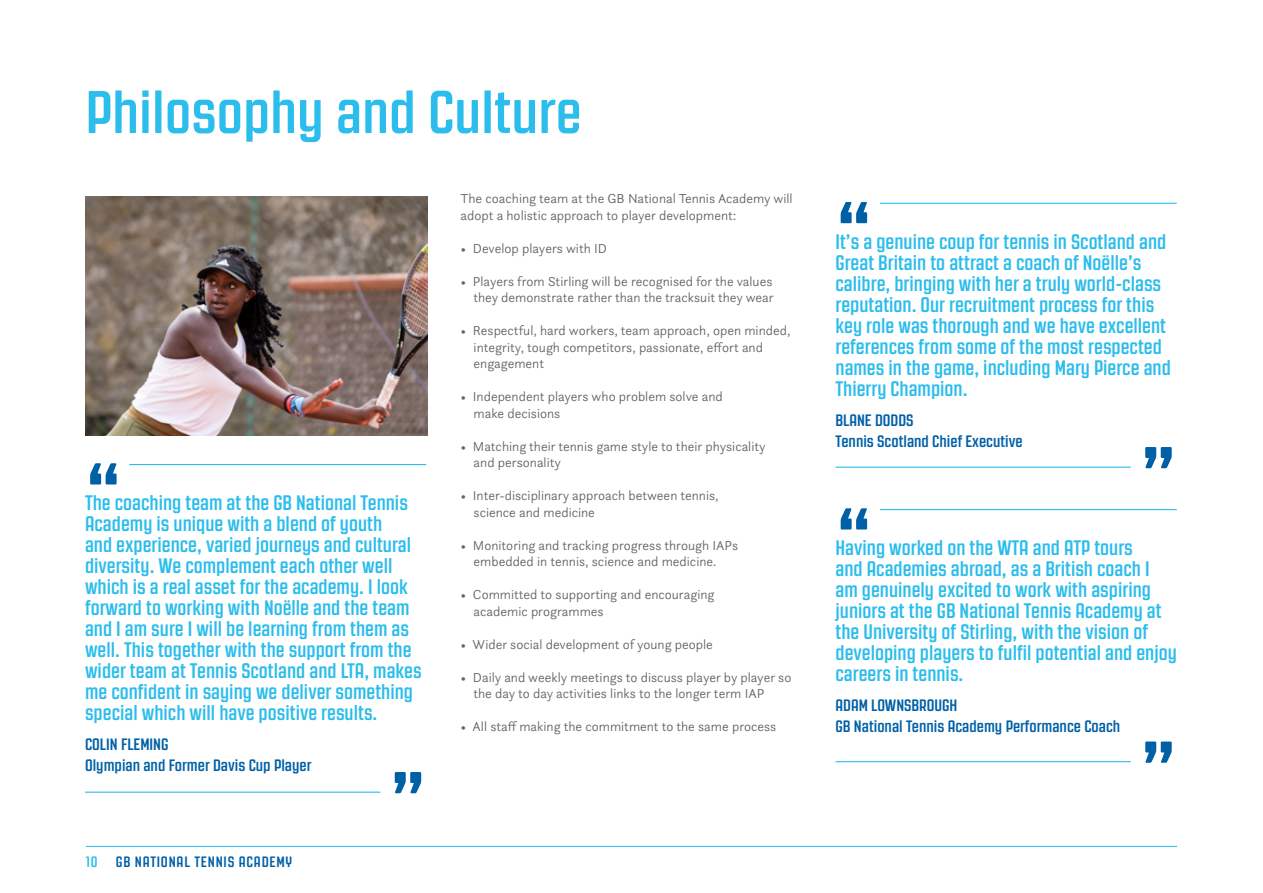
<style>
.page{position:relative;width:1263px;height:893px;background:#fff}
.page>*{position:absolute;margin:0;border:0;box-sizing:border-box;transform-origin:0 0}
.t1{font:700 86.4px "Revolution Gothic";color:#0060a6}
.t2{font:700 60px "Revolution Gothic";color:#2bbdec}
.t3{font:700 21px/21px "Revolution Gothic";color:#2bbdec}
.t4{font:700 16.5px/21px "Revolution Gothic";color:#0060a6}
.t5{font:700 15px "Revolution Gothic";letter-spacing:.05em;color:#0060a6}
.t6{font:300 13.5px/16.5px "Questa Sans";color:#646363}
.s1{color:#2bbdec}
</style>
<div class="page">
<hr style="left:86px;top:846px;width:1091px;height:1px;background:#2bbdec">
<img style="left:86px;top:196px;width:341px;height:240px">
<hr style="left:129px;top:464px;width:297px;height:1px;background:#2bbdec">
<hr style="left:880px;top:203px;width:297px;height:1px;background:#2bbdec">
<hr style="left:880px;top:509px;width:297px;height:1px;background:#2bbdec">
<hr style="left:85px;top:792px;width:295px;height:1px;background:#2bbdec">
<hr style="left:835px;top:467px;width:296px;height:1px;background:#2bbdec">
<hr style="left:835px;top:761px;width:296px;height:1px;background:#2bbdec">
<h2 class="t2" style="left:85px;top:80px;width:498px">Philosophy and Culture</h2>
<h1 class="t1" style="left:85px;top:447px;width:37px">“</h1>
<p class="t3" style="left:85px;top:492px;width:338px">The coaching team at the GB National Tennis Academy is unique with a blend of youth<br>and experience, varied journeys and cultural diversity. We complement each other well which is a real asset for the academy. I look forward to working with Noëlle and the team and I am sure I will be learning from them as well. This together with the support from the wider team at Tennis Scotland and LTA, makes me confident in saying we deliver something special which will have positive results.</p>
<p class="t4" style="left:85px;top:734px;width:228px">COLIN FLEMING<br>Olympian and Former Davis Cup Player</p>
<h1 class="t1" style="left:426px;top:809px;width:37px;rotate:-180deg">“</h1>
<p class="t5" style="left:86px;top:854px;width:208px"><span class="s1">10</span> GB NATIONAL TENNIS ACADEMY</p>
<p class="t6" style="left:461px;top:190px;width:334px">The coaching team at the GB National Tennis Academy will adopt a holistic approach to player development:</p>
<p class="t6" style="left:461px;top:240px;width:148px">• Develop players with ID</p>
<p class="t6" style="left:461px;top:273px;width:315px;text-align:right">• Players from Stirling will be recognised for the values they demonstrate rather than the tracksuit they wear</p>
<p class="t6" style="left:474px;top:322px;width:318px;text-indent:-13px">• Respectful, hard workers, team approach, open minded, integrity, tough competitors, passionate, effort and engagement</p>
<p class="t6" style="left:474px;top:388px;width:251px;text-indent:-13px">• Independent players who problem solve and make decisions</p>
<p class="t6" style="left:474px;top:438px;width:293px;text-indent:-13px">• Matching their tennis game style to their physicality and personality</p>
<p class="t6" style="left:474px;top:487px;width:246px;text-indent:-13px">• Inter-disciplinary approach between tennis, science and medicine</p>
<p class="t6" style="left:474px;top:537px;width:266px;text-indent:-13px">• Monitoring and tracking progress through IAPs embedded in tennis, science and medicine.</p>
<p class="t6" style="left:474px;top:586px;width:242px;text-indent:-13px">• Committed to supporting and encouraging academic programmes</p>
<p class="t6" style="left:461px;top:636px;width:254px">• Wider social development of young people</p>
<p class="t6" style="left:473px;top:669px;width:319px;text-indent:-13px">• Daily and weekly meetings to discuss player by player so the day to day activities links to the longer term IAP</p>
<p class="t6" style="left:461px;top:718px;width:317px">• All staff making the commitment to the same process</p>
<h1 class="t1" style="left:836px;top:186px;width:37px">“</h1>
<p class="t3" style="left:835px;top:231px;width:337px">It’s a genuine coup for tennis in Scotland and Great Britain to attract a coach of Noëlle’s calibre, bringing with her a truly world-class reputation. Our recruitment process for this key role was thorough and we have excellent references from some of the most respected names in the game, including Mary Pierce and Thierry Champion.</p>
<p class="t4" style="left:835px;top:409px;width:189px">BLANE DODDS<br>Tennis Scotland Chief Executive</p>
<h1 class="t1" style="left:1176px;top:484px;width:37px;rotate:-180deg">“</h1>
<h1 class="t1" style="left:836px;top:492px;width:37px">“</h1>
<p class="t3" style="left:835px;top:537px;width:343px">Having worked on the WTA and ATP tours<br>and Academies abroad, as a British coach I am genuinely excited to work with aspiring juniors at the GB National Tennis Academy at the University of Stirling, with the vision of developing players to fulfil potential and enjoy careers in tennis.</p>
<p class="t4" style="left:835px;top:695px;width:286px">ADAM LOWNSBROUGH<br>GB National Tennis Academy Performance Coach</p>
<h1 class="t1" style="left:1176px;top:779px;width:37px;rotate:-180deg">“</h1>
</div>
